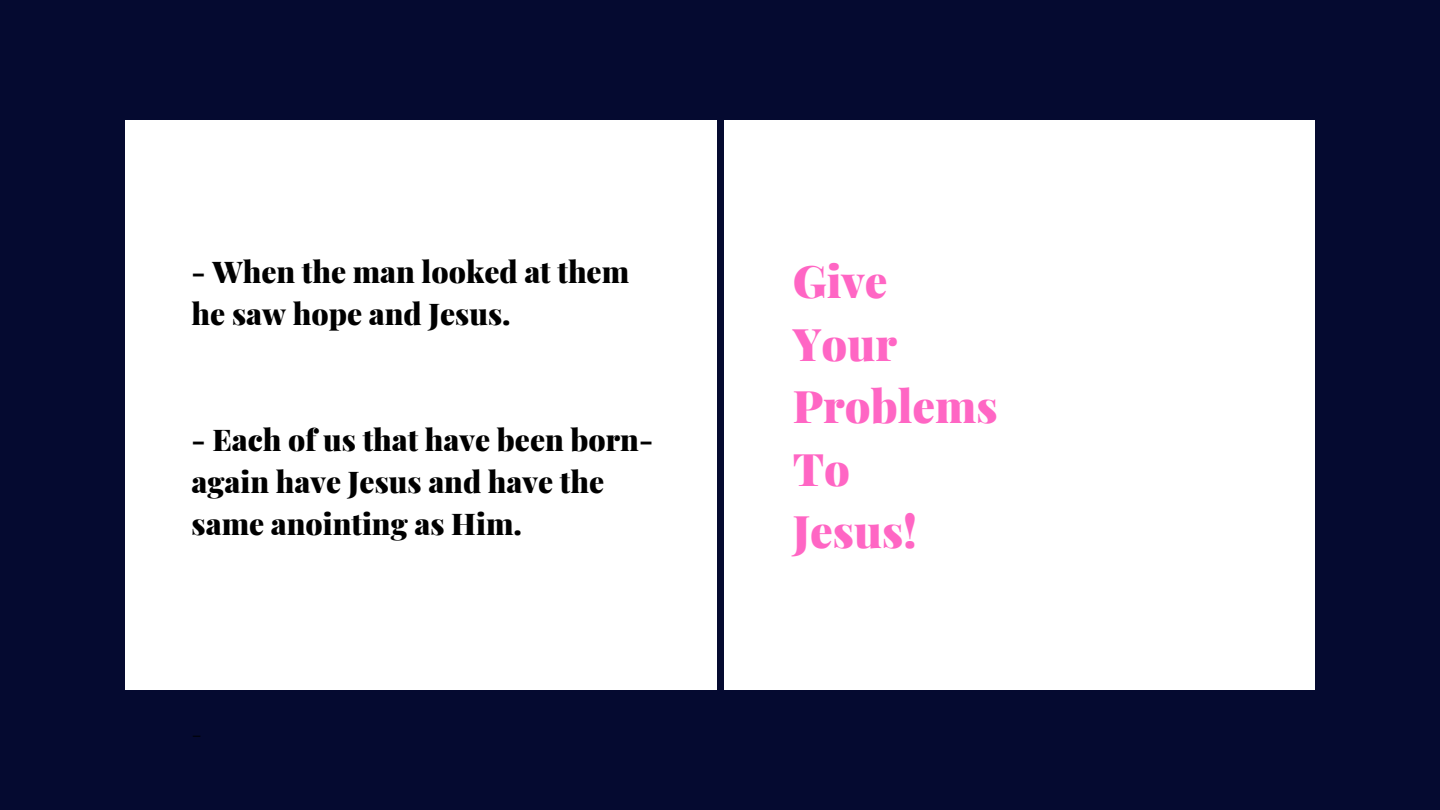
<style>
.page{position:relative;width:1440px;height:810px;background:#050a30}
.page>*{position:absolute;margin:0;border:0;box-sizing:border-box;transform-origin:0 0}
.t1{font:900 45px/62.4px "Playfair Display";color:#ff66c4}
.t2{font:900 30px/42px "Playfair Display";color:#000}
.t3{font:30px "Abril Fatface";color:#000}
</style>
<div class="page">
<div style="left:125px;top:120px;width:592px;height:570px;background:#fff"></div>
<div style="left:724px;top:120px;width:591px;height:570px;background:#fff"></div>
<p class="t2" style="left:192px;top:250px;width:439px">- When the man looked at them he saw hope and Jesus.</p>
<p class="t2" style="left:192px;top:418px;width:463px">- Each of us that have been born&shy;again have Jesus and have the same anointing as Him.</p>
<p class="t3" style="left:192px;top:713px;width:12px">-</p>
<h1 class="t1" style="left:793px;top:249px;width:206px">Give<br>Your<br>Problems<br>To<br>Jesus!</h1>
</div>
